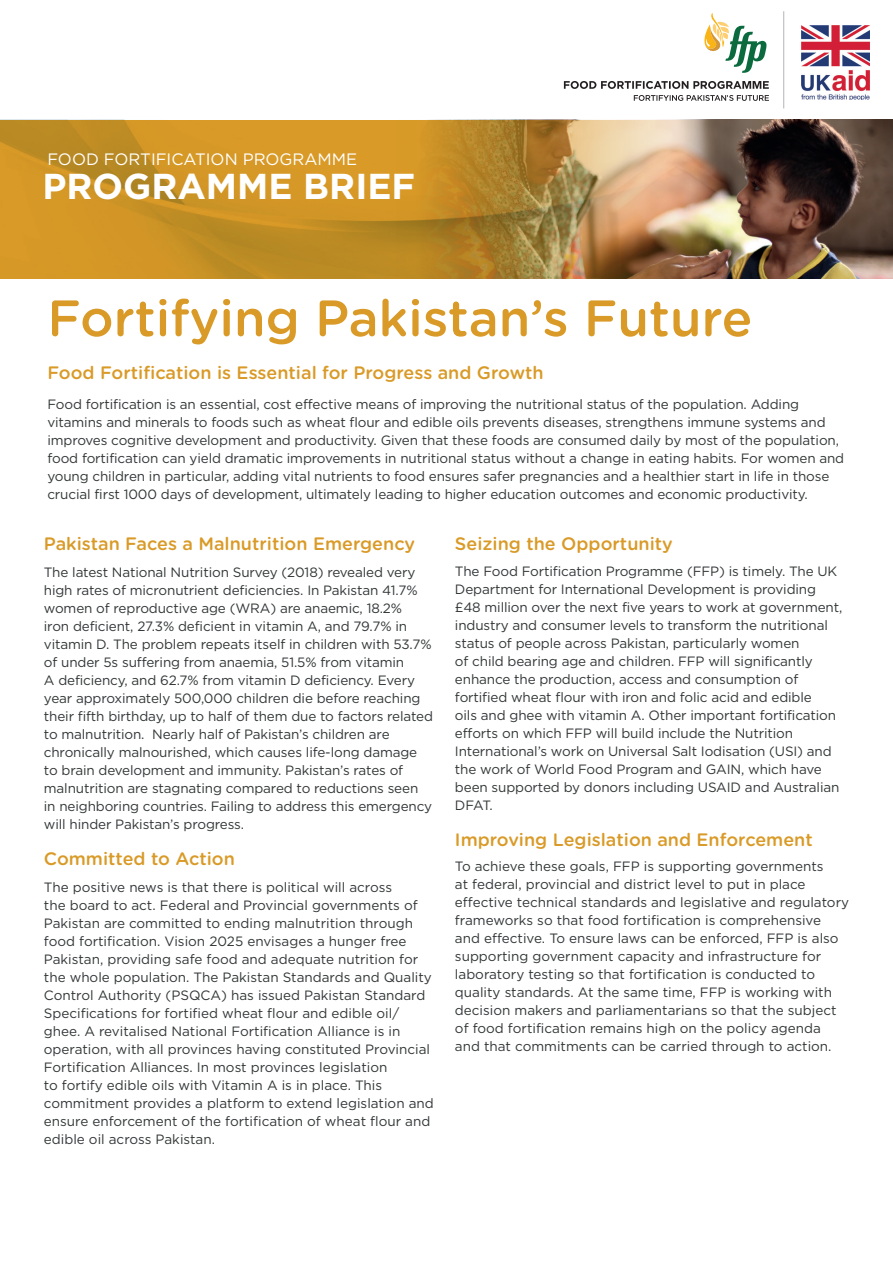
<style>
.page{position:relative;width:893px;height:1263px;background:#fff}
.page>*{position:absolute;margin:0;border:0;box-sizing:border-box;transform-origin:0 0}
.t1{font:500 51px "Gotham Rounded";color:#d99a27}
.t2{font:700 36px "Gotham HTF";color:#fff}
.t3{font:500 18px "Gotham Rounded";color:#d99a27}
.t4{font:16.5px "Gotham HTF";color:#fff}
.t5{font:13.5px/18px "Gotham HTF";letter-spacing:-.01em;color:#323637}
</style>
<div class="page">
<svg style="left:0;top:120px;width:397px;height:159px;background:#cc9325"></svg>
<img style="left:397px;top:120px;width:496px;height:159px">
<svg style="left:704px;top:13px;width:62px;height:60px"></svg>
<svg style="left:634px;top:95px;width:135px;height:6px"></svg>
<svg style="left:564px;top:81px;width:205px;height:8px"></svg>
<hr style="left:783px;top:11px;width:1px;height:97px;background:#bcbdc0">
<img style="left:802px;top:25px;width:67px;height:75px">
<p class="t4" style="left:47px;top:150px;width:311px">FOOD FORTIFICATION PROGRAMME</p>
<h2 class="t2" style="left:43px;top:166px;width:374px">PROGRAMME BRIEF</h2>
<h1 class="t1" style="left:47px;top:282px;width:707px">Fortifying Pakistan’s Future</h1>
<h3 class="t3" style="left:47px;top:359px;width:498px">Food Fortification is Essential for Progress and Growth</h3>
<p class="t5" style="left:47px;top:395px;width:798px">Food fortification is an essential, cost effective means of improving the nutritional status of the population. Adding vitamins and minerals to foods such as wheat flour and edible oils prevents diseases, strengthens immune systems and improves cognitive development and productivity. Given that these foods are consumed daily by most of the population, food fortification can yield dramatic improvements in nutritional status without a change in eating habits. For women and young children in particular, adding vital nutrients to food ensures safer pregnancies and a healthier start in life in those crucial first 1000 days of development, ultimately leading to higher education outcomes and economic productivity.</p>
<h3 class="t3" style="left:44px;top:531px;width:373px">Pakistan Faces a Malnutrition Emergency</h3>
<p class="t5" style="left:44px;top:563px;width:391px">The latest National Nutrition Survey (2018) revealed very high rates of micronutrient deficiencies. In Pakistan 41.7% women of reproductive age (WRA) are anaemic, 18.2%<br>iron deficient, 27.3% deficient in vitamin A, and 79.7% in vitamin D. The problem repeats itself in children with 53.7% of under 5s suffering from anaemia, 51.5% from vitamin<br>A deficiency, and 62.7% from vitamin D deficiency. Every year approximately 500,000 children die before reaching their fifth birthday, up to half of them due to factors related to malnutrition. Nearly half of Pakistan’s children are chronically malnourished, which causes life-long damage to brain development and immunity. Pakistan’s rates of malnutrition are stagnating compared to reductions seen in neighboring countries. Failing to address this emergency will hinder Pakistan’s progress.</p>
<h3 class="t3" style="left:44px;top:846px;width:192px">Committed to Action</h3>
<p class="t5" style="left:44px;top:878px;width:391px">The positive news is that there is political will across<br>the board to act. Federal and Provincial governments of Pakistan are committed to ending malnutrition through food fortification. Vision 2025 envisages a hunger free Pakistan, providing safe food and adequate nutrition for the whole population. The Pakistan Standards and Quality Control Authority (PSQCA) has issued Pakistan Standard Specifications for fortified wheat flour and edible oil/ ghee. A revitalised National Fortification Alliance is in operation, with all provinces having constituted Provincial Fortification Alliances. In most provinces legislation<br>to fortify edible oils with Vitamin A is in place. This commitment provides a platform to extend legislation and ensure enforcement of the fortification of wheat flour and edible oil across Pakistan.</p>
<h3 class="t3" style="left:455px;top:531px;width:219px">Seizing the Opportunity</h3>
<p class="t5" style="left:455px;top:562px;width:389px">The Food Fortification Programme (FFP) is timely. The UK Department for International Development is providing £48 million over the next five years to work at government, industry and consumer levels to transform the nutritional status of people across Pakistan, particularly women<br>of child bearing age and children. FFP will significantly enhance the production, access and consumption of fortified wheat flour with iron and folic acid and edible<br>oils and ghee with vitamin A. Other important fortification efforts on which FFP will build include the Nutrition International’s work on Universal Salt Iodisation (USI) and the work of World Food Program and GAIN, which have been supported by donors including USAID and Australian DFAT.</p>
<h3 class="t3" style="left:455px;top:826px;width:359px">Improving Legislation and Enforcement</h3>
<p class="t5" style="left:455px;top:857px;width:396px">To achieve these goals, FFP is supporting governments<br>at federal, provincial and district level to put in place effective technical standards and legislative and regulatory frameworks so that food fortification is comprehensive and effective. To ensure laws can be enforced, FFP is also supporting government capacity and infrastructure for laboratory testing so that fortification is conducted to quality standards. At the same time, FFP is working with decision makers and parliamentarians so that the subject of food fortification remains high on the policy agenda and that commitments can be carried through to action.</p>
</div>
